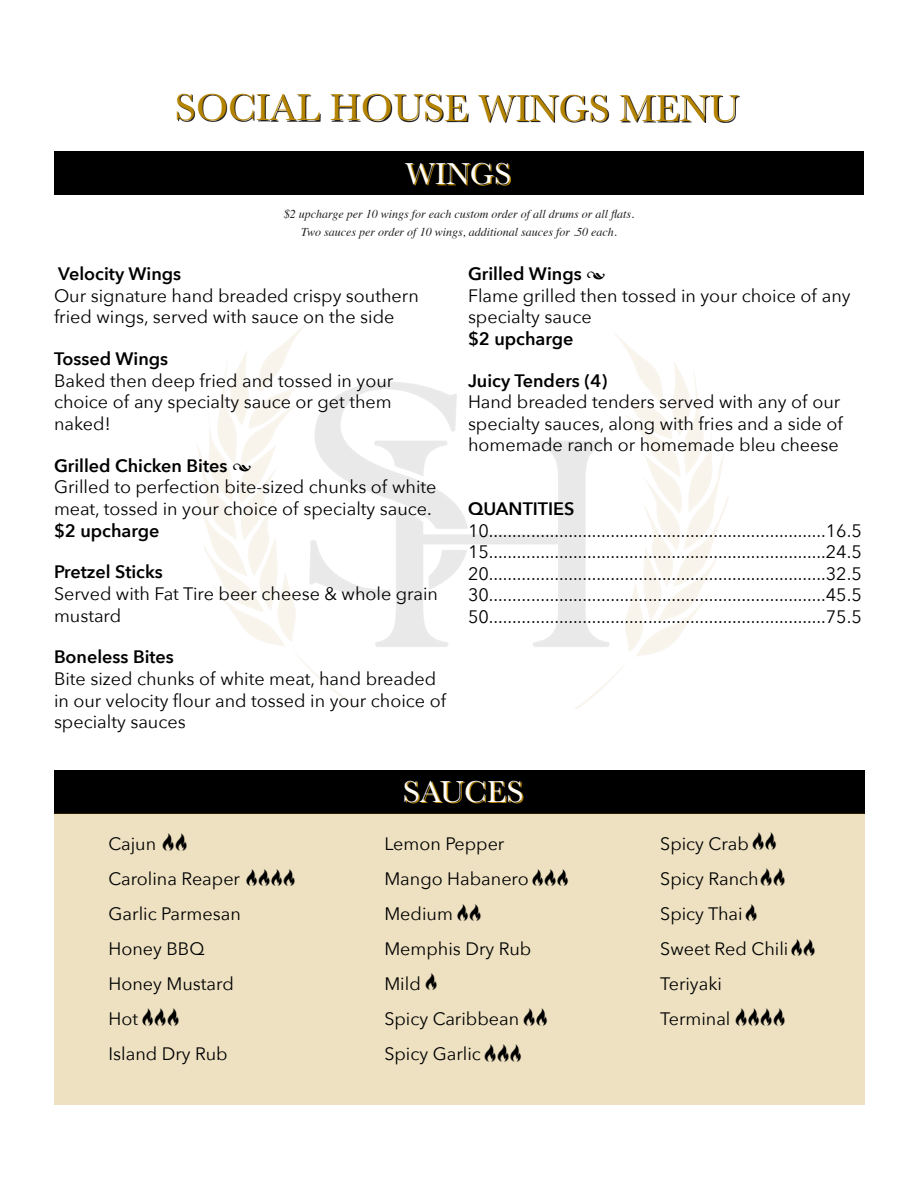
<style>
.page{position:relative;width:918px;height:1188px;background:#fff}
.page>*{position:absolute;margin:0;border:0;box-sizing:border-box;transform-origin:0 0}
.t1{font:39px "Baskerville";letter-spacing:-.005em;color:#b58400}
.t2{font:31.5px "Baskerville";color:#fff}
.t3{font:18px/35.1px "Avenir Next";color:#000}
.t4{font:600 18px "Avenir Next";color:#000}
.t5{font:italic 12px/18px "Times";color:#221e1f;text-align:center}
.s1{font-weight:600}
.s2{font-family:"Minion Pro";font-weight:700}
</style>
<div class="page">
<div style="left:54px;top:151px;width:810px;height:44px;background:#000"></div>
<svg style="left:406px;top:164px;width:105px;height:22px"></svg>
<svg style="left:178px;top:95px;width:562px;height:28px"></svg>
<div style="left:54px;top:770px;width:810px;height:43px;background:#000"></div>
<div style="left:54px;top:813px;width:810px;height:292px;background:#ede1c2"></div>
<svg style="left:406px;top:781px;width:117px;height:23px"></svg>
<img style="left:162px;top:833px;width:9px;height:18px">
<img style="left:457px;top:904px;width:8px;height:17px">
<img style="left:523px;top:1008px;width:8px;height:18px">
<img style="left:752px;top:832px;width:8px;height:18px">
<img style="left:760px;top:868px;width:8px;height:18px">
<img style="left:745px;top:904px;width:12px;height:17px">
<img style="left:791px;top:939px;width:8px;height:17px">
<img style="left:246px;top:869px;width:8px;height:17px">
<img style="left:735px;top:1008px;width:8px;height:18px">
<img style="left:274px;top:869px;width:5px;height:17px">
<img style="left:764px;top:1008px;width:4px;height:18px">
<img style="left:158px;top:1008px;width:4px;height:18px">
<img style="left:548px;top:869px;width:4px;height:17px">
<img style="left:501px;top:1044px;width:4px;height:18px">
<img style="left:171px;top:833px;width:16px;height:18px">
<img style="left:465px;top:904px;width:16px;height:17px">
<img style="left:425px;top:973px;width:12px;height:17px">
<img style="left:531px;top:1008px;width:17px;height:18px">
<img style="left:760px;top:832px;width:17px;height:18px">
<img style="left:768px;top:868px;width:17px;height:18px">
<img style="left:799px;top:939px;width:16px;height:17px">
<img style="left:254px;top:869px;width:20px;height:17px">
<img style="left:743px;top:1008px;width:21px;height:18px">
<img style="left:142px;top:1008px;width:16px;height:18px">
<img style="left:532px;top:869px;width:16px;height:17px">
<img style="left:484px;top:1044px;width:17px;height:18px">
<img style="left:279px;top:869px;width:16px;height:17px">
<img style="left:768px;top:1008px;width:17px;height:18px">
<img style="left:162px;top:1008px;width:17px;height:18px">
<img style="left:552px;top:869px;width:17px;height:17px">
<img style="left:505px;top:1044px;width:17px;height:18px">
<h1 class="t1" style="left:175px;top:83px;width:566px">SOCIAL HOUSE WINGS MENU</h1>
<h2 class="t2" style="left:405px;top:154px;width:108px">WINGS</h2>
<p class="t5" style="left:284px;top:204px;width:352px">$2 upcharge per 10 wings for each custom order of all drums or all flats.<br>Two sauces per order of 10 wings, additional sauces for .50 each.</p>
<p class="t4" style="left:58px;top:258px;width:125px">Velocity Wings</p>
<p class="t3" style="left:54px;top:284px;width:366px;line-height:21.6px">Our signature hand breaded crispy southern fried wings, served with sauce on the side</p>
<p class="t4" style="left:54px;top:343px;width:116px">Tossed Wings</p>
<p class="t3" style="left:54px;top:369px;width:341px;line-height:21.6px;text-align:justify">Baked then deep fried and tossed in your choice of any specialty sauce or get them naked!</p>
<p class="t3" style="left:54px;top:454px;width:384px;line-height:21.6px"><span class="s1">Grilled Chicken Bites</span> <span class="s2">•<br></span>Grilled to perfection bite-sized chunks of white meat, tossed in your choice of specialty sauce.</p>
<p class="t4" style="left:54px;top:515px;width:107px">$2 upcharge</p>
<p class="t4" style="left:54px;top:557px;width:110px">Pretzel Sticks</p>
<p class="t3" style="left:54px;top:582px;width:386px;line-height:21.6px">Served with Fat Tire beer cheese &amp; whole grain mustard</p>
<p class="t4" style="left:54px;top:642px;width:121px">Boneless Bites</p>
<p class="t3" style="left:54px;top:667px;width:393px;line-height:21.6px">Bite sized chunks of white meat, hand breaded in our velocity flour and tossed in your choice of specialty sauces</p>
<p class="t3" style="left:468px;top:262px;width:384px;line-height:21.6px"><span class="s1">Grilled Wings</span> <span class="s2">•<br></span>Flame grilled then tossed in your choice of any specialty sauce</p>
<p class="t4" style="left:468px;top:323px;width:107px">$2 upcharge</p>
<p class="t4" style="left:468px;top:365px;width:141px">Juicy Tenders (4)</p>
<p class="t3" style="left:468px;top:390px;width:376px;line-height:21.6px">Hand breaded tenders served with any of our specialty sauces, along with fries and a side of homemade ranch or homemade bleu cheese</p>
<p class="t4" style="left:468px;top:493px;width:108px">QUANTITIES</p>
<p class="t3" style="left:468px;top:519px;width:395px;line-height:21.6px;text-align:justify">10........................................................................16.5<br>15........................................................................24.5<br>20........................................................................32.5<br>30........................................................................45.5<br>50........................................................................75.5</p>
<h2 class="t2" style="left:403px;top:772px;width:122px">SAUCES</h2>
<p class="t3" style="left:109px;top:825px;width:134px">Cajun<br>Carolina Reaper<br>Garlic Parmesan<br>Honey BBQ<br>Honey Mustard<br>Hot<br>Island Dry Rub</p>
<p class="t3" style="left:384px;top:825px;width:148px">Lemon Pepper<br>Mango Habanero<br>Medium<br>Memphis Dry Rub<br>Mild<br>Spicy Caribbean<br>Spicy Garlic</p>
<p class="t3" style="left:660px;top:825px;width:130px">Spicy Crab<br>Spicy Ranch<br>Spicy Thai<br>Sweet Red Chili<br>Teriyaki<br>Terminal</p>
</div>
